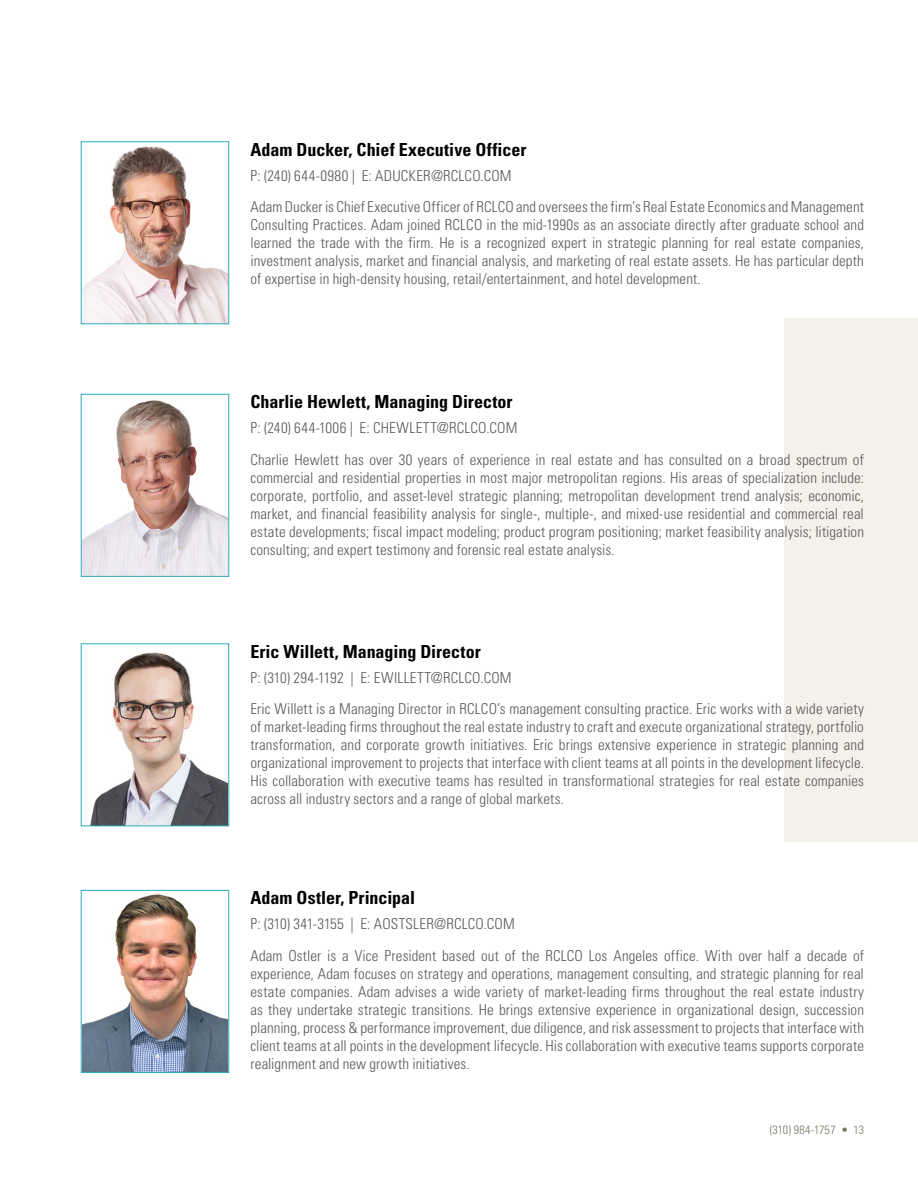
<style>
.page{position:relative;width:918px;height:1188px;background:#fff}
.page>*{position:absolute;margin:0;border:0;box-sizing:border-box;transform-origin:0 0}
.t1{font:700 condensed 18px "Univers";color:#000}
.t2{font:300 condensed 15px/18px "Univers";letter-spacing:.01em;color:#58595b}
.t3{font:300 condensed 12px "Univers";letter-spacing:.015em;color:#767662}
</style>
<div class="page">
<div style="left:784px;top:318px;width:134px;height:524px;background:#f4f1eb"></div>
<img style="left:83px;top:400px;width:144px;height:175px">
<div style="left:81px;top:394px;width:148px;height:183px;border:1px solid #2babb9"></div>
<img style="left:83px;top:894px;width:144px;height:177px">
<div style="left:81px;top:890px;width:148px;height:183px;border:1px solid #2babb9"></div>
<img style="left:90px;top:652px;width:137px;height:172px">
<div style="left:81px;top:644px;width:148px;height:182px;border:1px solid #2babb9"></div>
<img style="left:83px;top:146px;width:144px;height:176px">
<p class="t1" style="left:250px;top:138px;width:277px">Adam Ducker, Chief Executive Officer</p>
<p class="t2" style="left:250px;top:160px;width:615px;line-height:31.5px">P: (240) 644-0980 | E: ADUCKER@RCLCO.COM<br>Adam Ducker is Chief Executive Officer of RCLCO and oversees the firm’s Real Estate Economics and Management</p>
<p class="t2" style="left:250px;top:216px;width:615px;text-align:justify">Consulting Practices. Adam joined RCLCO in the mid-1990s as an associate directly after graduate school and learned the trade with the firm. He is a recognized expert in strategic planning for real estate companies, investment analysis, market and financial analysis, and marketing of real estate assets. He has particular depth of expertise in high-density housing, retail/entertainment, and hotel development.</p>
<p class="t1" style="left:250px;top:391px;width:264px">Charlie Hewlett, Managing Director</p>
<p class="t2" style="left:250px;top:412px;width:615px;line-height:31.5px">P: (240) 644-1006 | E: CHEWLETT@RCLCO.COM<br>Charlie Hewlett has over 30 years of experience in real estate and has consulted on a broad spectrum of</p>
<p class="t2" style="left:250px;top:468px;width:615px;text-align:justify">commercial and residential properties in most major metropolitan regions. His areas of specialization include: corporate, portfolio, and asset-level strategic planning; metropolitan development trend analysis; economic, market, and financial feasibility analysis for single-, multiple-, and mixed-use residential and commercial real estate developments; fiscal impact modeling; product program positioning; market feasibility analysis; litigation consulting; and expert testimony and forensic real estate analysis.</p>
<p class="t1" style="left:250px;top:640px;width:232px">Eric Willett, Managing Director</p>
<p class="t2" style="left:250px;top:662px;width:615px;line-height:31.5px">P: (310) 294-1192 | E: EWILLETT@RCLCO.COM<br>Eric Willett is a Managing Director in RCLCO’s management consulting practice. Eric works with a wide variety</p>
<p class="t2" style="left:250px;top:718px;width:615px;text-align:justify">of market-leading firms throughout the real estate industry to craft and execute organizational strategy, portfolio transformation, and corporate growth initiatives. Eric brings extensive experience in strategic planning and organizational improvement to projects that interface with client teams at all points in the development lifecycle.<br>His collaboration with executive teams has resulted in transformational strategies for real estate companies across all industry sectors and a range of global markets.</p>
<p class="t1" style="left:250px;top:887px;width:166px">Adam Ostler, Principal</p>
<p class="t2" style="left:250px;top:908px;width:615px;line-height:31.5px">P: (310) 341-3155 | E: AOSTSLER@RCLCO.COM<br>Adam Ostler is a Vice President based out of the RCLCO Los Angeles office. With over half a decade of</p>
<p class="t2" style="left:250px;top:964px;width:615px;text-align:justify">experience, Adam focuses on strategy and operations, management consulting, and strategic planning for real estate companies. Adam advises a wide variety of market-leading firms throughout the real estate industry as they undertake strategic transitions. He brings extensive experience in organizational design, succession planning, process &amp; performance improvement, due diligence, and risk assessment to projects that interface with client teams at all points in the development lifecycle. His collaboration with executive teams supports corporate realignment and new growth initiatives.</p>
<p class="t3" style="left:770px;top:1123px;width:96px">(310) 984-1757 • 13</p>
</div>
